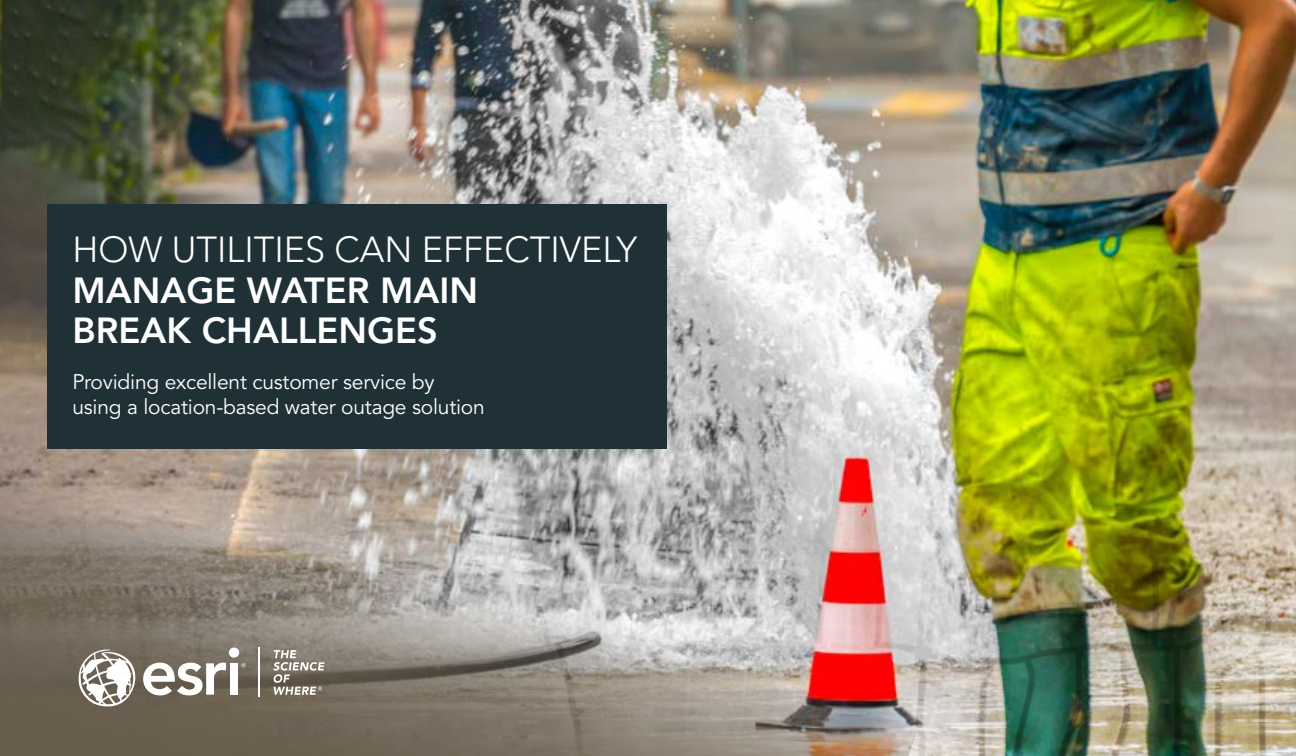
<style>
.page{position:relative;width:1296px;height:756px;background:#fff}
.page>*{position:absolute;margin:0;border:0;box-sizing:border-box;transform-origin:0 0}
.t1{font:800 36px/40.5px "Avenir LT Std";color:#fff}
.t2{font:300 36px "Avenir LT Std";color:#fff}
.t3{font:21px/25.2px "Avenir LT Std";letter-spacing:-.01em;color:#fff}
</style>
<div class="page">
<img style="left:0;top:0;width:1296px;height:149px">
<img style="left:0;top:149px;width:1296px;height:607px">
<svg style="left:0;top:400px;width:918px;height:356px;background:#a59790"></svg>
<div style="left:230px;top:663px;width:8px;height:32px;background:#fff"></div>
<svg style="left:241px;top:663px;width:5px;height:4px"></svg>
<div style="left:229px;top:648px;width:10px;height:10px;background:#fff;border-radius:50%"></div>
<hr style="left:258px;top:648px;width:1px;height:49px;background:#fff">
<svg style="left:273px;top:650px;width:51px;height:45px;background:#948d83"></svg>
<svg style="left:76px;top:649px;width:150px;height:58px"></svg>
<div style="left:48px;top:204px;width:619px;height:244px;background:#1f3136"></div>
<h1 class="t2" style="left:72px;top:229px;width:566px">HOW UTILITIES CAN EFFECTIVELY</h1>
<h1 class="t1" style="left:72px;top:270px;width:407px">MANAGE WATER MAIN<br>BREAK CHALLENGES</h1>
<p class="t3" style="left:72px;top:369px;width:414px">Providing excellent customer service by using a location-based water outage solution</p>
</div>
